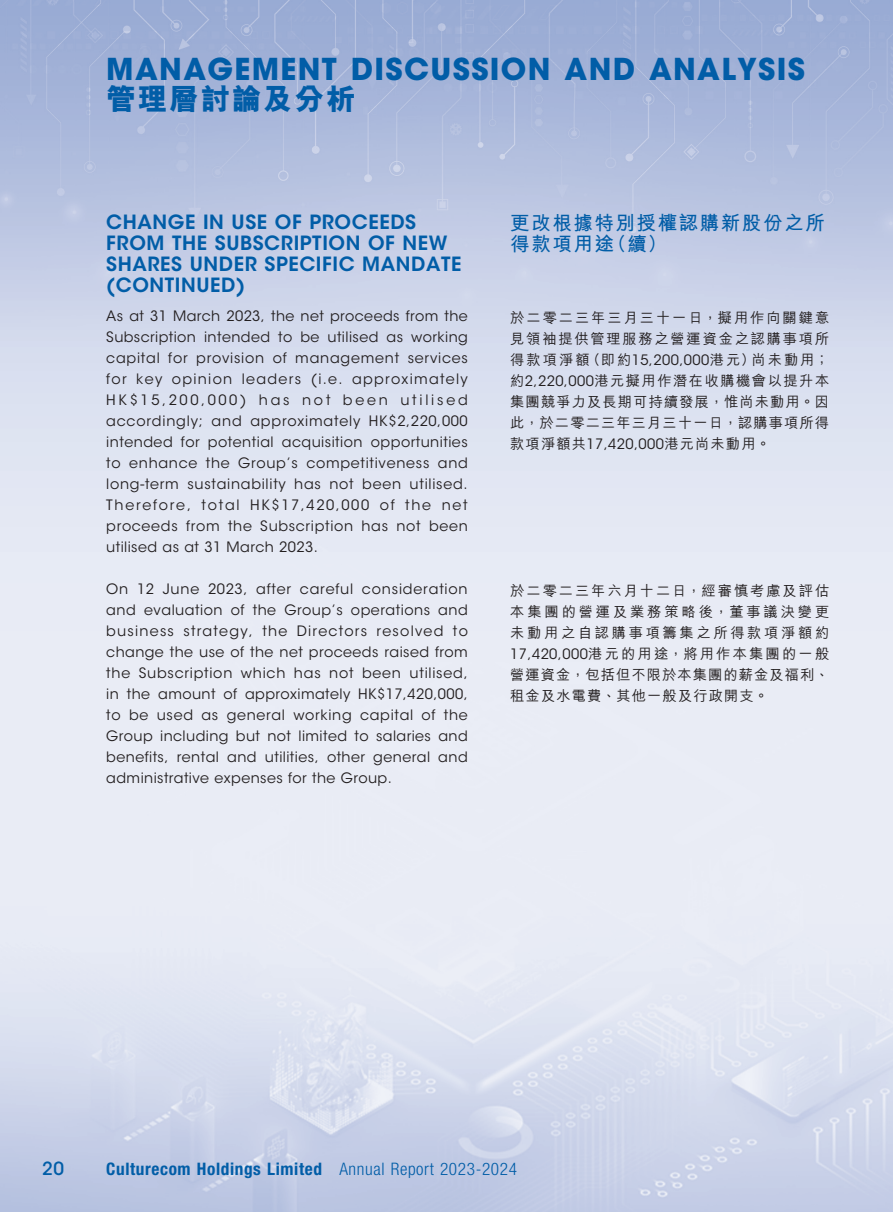
<style>
.page{position:relative;width:893px;height:1212px;background:#fff}
.page>*{position:absolute;margin:0;border:0;box-sizing:border-box;transform-origin:0 0}
.t1{font:700 30px "ITC Avant Garde Std";letter-spacing:.045em;color:#015da7}
.t2{font:800 30px "M Hei HK";letter-spacing:.045em;color:#015da7}
.t3{font:600 19.5px/21px "ITC Avant Garde Std";letter-spacing:.03em;color:#015da7}
.t4{font:700 19.5px/21px "M Hei HK";letter-spacing:.08em;color:#015da7}
.t5{font:500 18px "ITC Avant Garde Std";color:#015da7}
.t6{font:700 condensed 17.25px "Helvetica Neue LT Std";letter-spacing:.035em;color:#015da7}
.t7{font:14.25px/21px "ITC Avant Garde Std";letter-spacing:.03em;color:#231f20;text-align:justify}
.t8{font:500 14.25px/21px "M Hei HK";letter-spacing:.08em;color:#231f20;text-align:justify}
.s1{font-family:"ITC Avant Garde Std";font-weight:400}
.s2{font-weight:300}
</style>
<div class="page">
<img style="left:0;top:0;width:893px;height:1212px">
<h1 class="t1" style="left:106px;top:50px;width:700px">MANAGEMENT DISCUSSION AND ANALYSIS</h1>
<h1 class="t2" style="left:106px;top:84px;width:251px">管理層討論及分析</h1>
<h2 class="t3" style="left:106px;top:211px;width:357px">CHANGE IN USE OF PROCEEDS<br>FROM THE SUBSCRIPTION OF NEW<br>SHARES UNDER SPECIFIC MANDATE (CONTINUED)</h2>
<p class="t7" style="left:106px;top:306px;width:363px">As at 31 March 2023, the net proceeds from the Subscription intended to be utilised as working capital for provision of management services for key opinion leaders (i.e. approximately HK$15,200,000) has not been utilised accordingly; and approximately HK$2,220,000 intended for potential acquisition opportunities to enhance the Group’s competitiveness and long-term sustainability has not been utilised.<br>Therefore, total HK$17,420,000 of the net proceeds from the Subscription has not been utilised as at 31 March 2023.</p>
<p class="t7" style="left:106px;top:579px;width:363px">On 12 June 2023, after careful consideration and evaluation of the Group’s operations and business strategy, the Directors resolved to change the use of the net proceeds raised from the Subscription which has not been utilised, in the amount of approximately HK$17,420,000, to be used as general working capital of the Group including but not limited to salaries and benefits, rental and utilities, other general and administrative expenses for the Group.</p>
<h2 class="t4" style="left:510px;top:211px;width:316px">更改根據特別授權認購新股份之所得款項用途（續）</h2>
<p class="t8" style="left:510px;top:306px;width:320px">於二零二三年三月三十一日，擬用作向關鍵意見領袖提供管理服務之營運資金之認購事項所得款項淨額（即約<span class="s1">15,200,000</span>港元）尚未動用；約<span class="s1">2,220,000</span>港元擬用作潛在收購機會以提升本集團競爭力及長期可持續發展，惟尚未動用。因此，於二零二三年三月三十一日，認購事項所得款項淨額共<span class="s1">17,420,000</span>港元尚未動用。</p>
<p class="t8" style="left:510px;top:579px;width:320px">於二零二三年六月十二日，經審慎考慮及評估本集團的營運及業務策略後，董事議決變更未動用之自認購事項籌集之所得款項淨額約<span class="s1">17,420,000</span>港元的用途，將用作本集團的一般營運資金，包括但不限於本集團的薪金及福利、租金及水電費、其他一般及行政開支。</p>
<p class="t5" style="left:42px;top:1158px;width:23px">20</p>
<p class="t6" style="left:106px;top:1158px;width:412px">Culturecom Holdings Limited <span class="s2">Annual Report 2023-2024</span></p>
</div>
